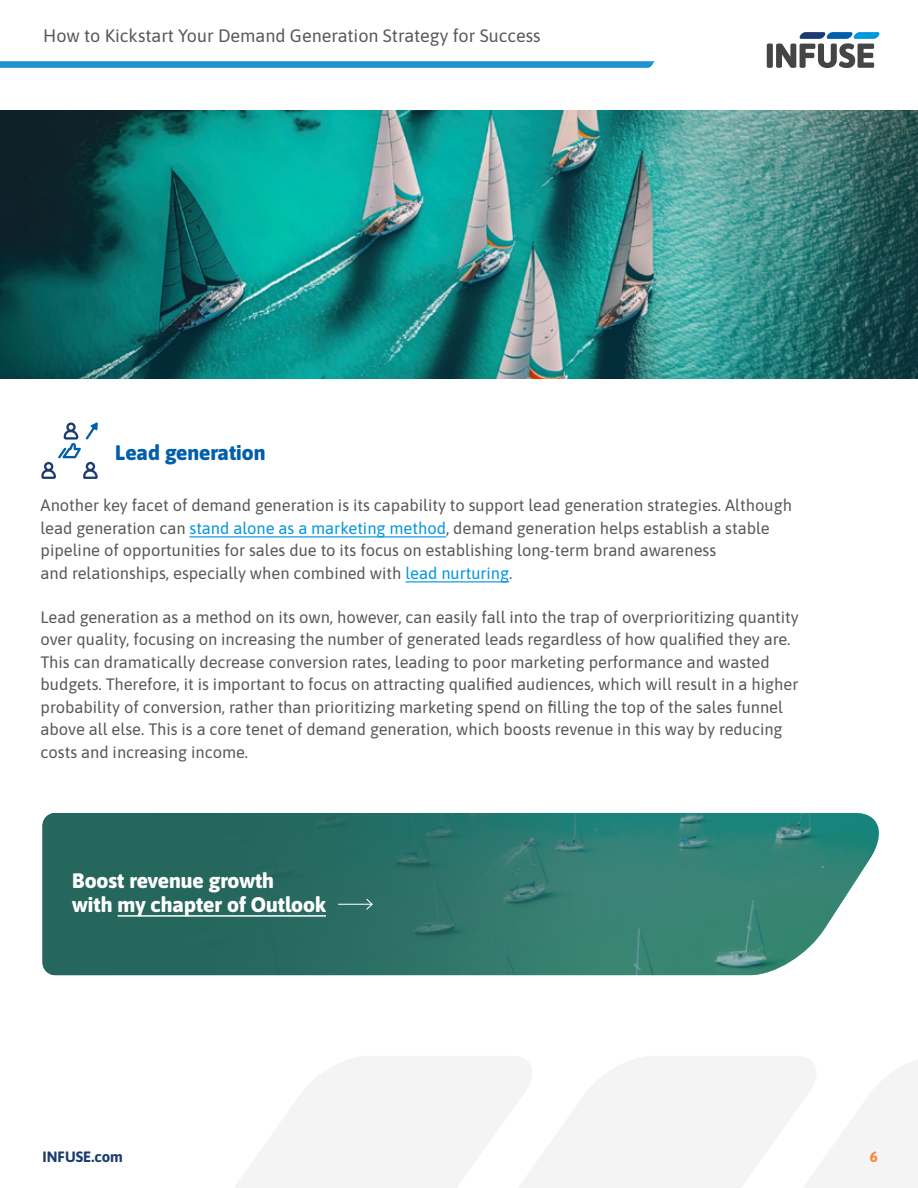
<style>
.page{position:relative;width:918px;height:1188px;background:#fff}
.page>*{position:absolute;margin:0;border:0;box-sizing:border-box;transform-origin:0 0}
.t1{font:800 21px/24px "Asap";color:#fff}
.t2{font:800 21px "Asap";color:#005eab}
.t3{font:18px "Asap";color:#585856}
.t4{font:16.5px/22.5px "Asap";color:#575756}
.t5{font:700 15px "Asap";color:#1c3c70}
.t6{font:700 15px "Asap";color:#fe8636}
.s1{color:#0096de}
</style>
<div class="page">
<svg style="left:0;top:61px;width:655px;height:7px"></svg>
<img style="left:43px;top:813px;width:836px;height:162px">
<hr style="left:190px;top:536px;width:256px;height:1px;background:#0096de">
<hr style="left:406px;top:581px;width:103px;height:1px;background:#0096de">
<svg style="left:41px;top:422px;width:57px;height:57px"></svg>
<hr style="left:118px;top:915px;width:208px;height:2px;background:#fff">
<hr style="left:338px;top:904px;width:34px;height:1px;background:#fff">
<svg style="left:365px;top:898px;width:9px;height:13px"></svg>
<svg style="left:234px;top:1056px;width:684px;height:132px;fill:#f5f4f4"></svg>
<img style="left:0;top:111px;width:918px;height:268px">
<svg style="left:767px;top:32px;width:113px;height:36px"></svg>
<p class="t3" style="left:43px;top:23px;width:499px">How to Kickstart Your Demand Generation Strategy for Success</p>
<p class="t2" style="left:115px;top:438px;width:152px">Lead generation</p>
<p class="t4" style="left:41px;top:493px;width:753px">Another key facet of demand generation is its capability to support lead generation strategies. Although lead generation can <span class="s1">stand alone as a marketing method</span>, demand generation helps establish a stable pipeline of opportunities for sales due to its focus on establishing long-term brand awareness<br>and relationships, especially when combined with <span class="s1">lead nurturing</span>.</p>
<p class="t4" style="left:41px;top:605px;width:760px">Lead generation as a method on its own, however, can easily fall into the trap of overprioritizing quantity over quality, focusing on increasing the number of generated leads regardless of how qualified they are.<br>This can dramatically decrease conversion rates, leading to poor marketing performance and wasted budgets. Therefore, it is important to focus on attracting qualified audiences, which will result in a higher probability of conversion, rather than prioritizing marketing spend on filling the top of the sales funnel above all else. This is a core tenet of demand generation, which boosts revenue in this way by reducing costs and increasing income.</p>
<p class="t1" style="left:72px;top:867px;width:255px">Boost revenue growth<br>with my chapter of Outlook</p>
<p class="t5" style="left:43px;top:1146px;width:82px">INFUSE.com</p>
<p class="t6" style="left:870px;top:1146px;width:10px">6</p>
</div>
